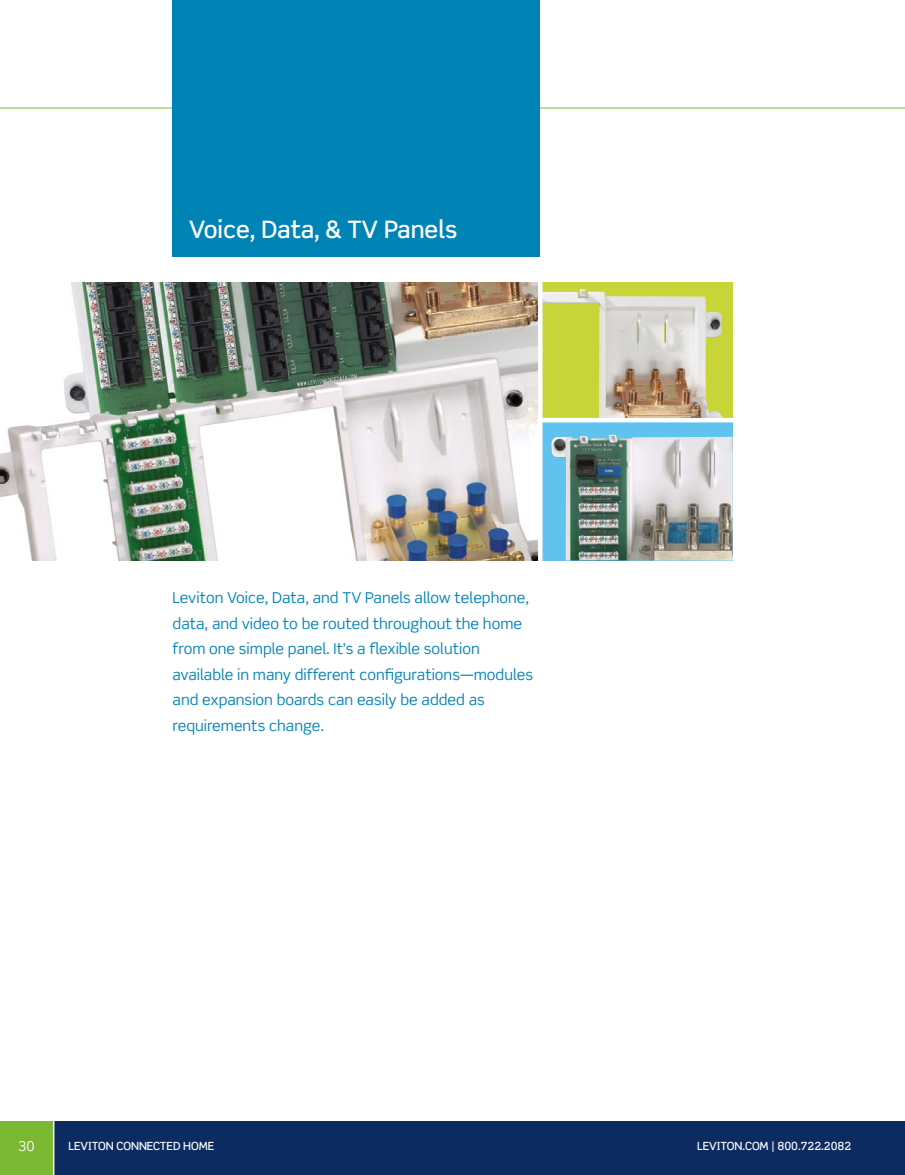
<style>
.page{position:relative;width:905px;height:1175px;background:#fff}
.page>*{position:absolute;margin:0;border:0;box-sizing:border-box;transform-origin:0 0}
.t1{font:500 24px "Scene";color:#fff}
.Sub_Section_Intro_Co{font:15px/25.5px "Scene";color:#0083b5}
.t2{font:13.5px "Scene Alt";color:#fff}
.t3{font:500 11.25px "Scene Alt";color:#fff}
.s1{font-weight:700}
</style>
<div class="page">
<div style="left:0;top:1120px;width:56px;height:54px;background:#7ab732"></div>
<div style="left:54px;top:1120px;width:850px;height:54px;background:#0c2b60"></div>
<hr style="left:53px;top:1118px;width:1px;height:56px;background:#fff">
<div style="left:540px;top:282px;width:192px;height:139px;background:#c7d539"></div>
<hr style="left:0;top:108px;width:904px;height:1px;background:#7ab732">
<div style="left:172px;top:0;width:368px;height:256px;background:#0083b5"></div>
<div style="left:540px;top:421px;width:192px;height:139px;background:#60c3ef"></div>
<img style="left:542px;top:289px;width:180px;height:129px">
<img style="left:551px;top:435px;width:181px;height:125px">
<img style="left:0;top:282px;width:538px;height:278px">
<hr style="left:538px;top:270px;width:4px;height:301px;background:#fff">
<hr style="left:540px;top:418px;width:207px;height:4px;background:#fff">
<p class="t1" style="left:189px;top:215px;width:270px">Voice, Data, &amp; TV Panels</p>
<p class="Sub_Section_Intro_Co" style="left:172px;top:585px;width:362px">Leviton Voice, Data, and TV Panels allow telephone, data, and video to be routed throughout the home from one simple panel. It’s a flexible solution available in many different configurations—modules and expansion boards can easily be added as requirements change.</p>
<p class="t2" style="left:18px;top:1137px;width:18px">30</p>
<p class="t3" style="left:131px;top:1139px;width:85px">NNECTED HOME</p>
<p class="t3" style="left:69px;top:1139px;width:165px">LEVITON.COM | <span class="s1">P</span> 800.722.2082</p>
<p class="t3" style="left:697px;top:1139px;width:156px">LEVITON.COM | 800.722.2082</p>
<p class="t3" style="left:800px;top:1139px;width:52px">8 43 05</p>
</div>
